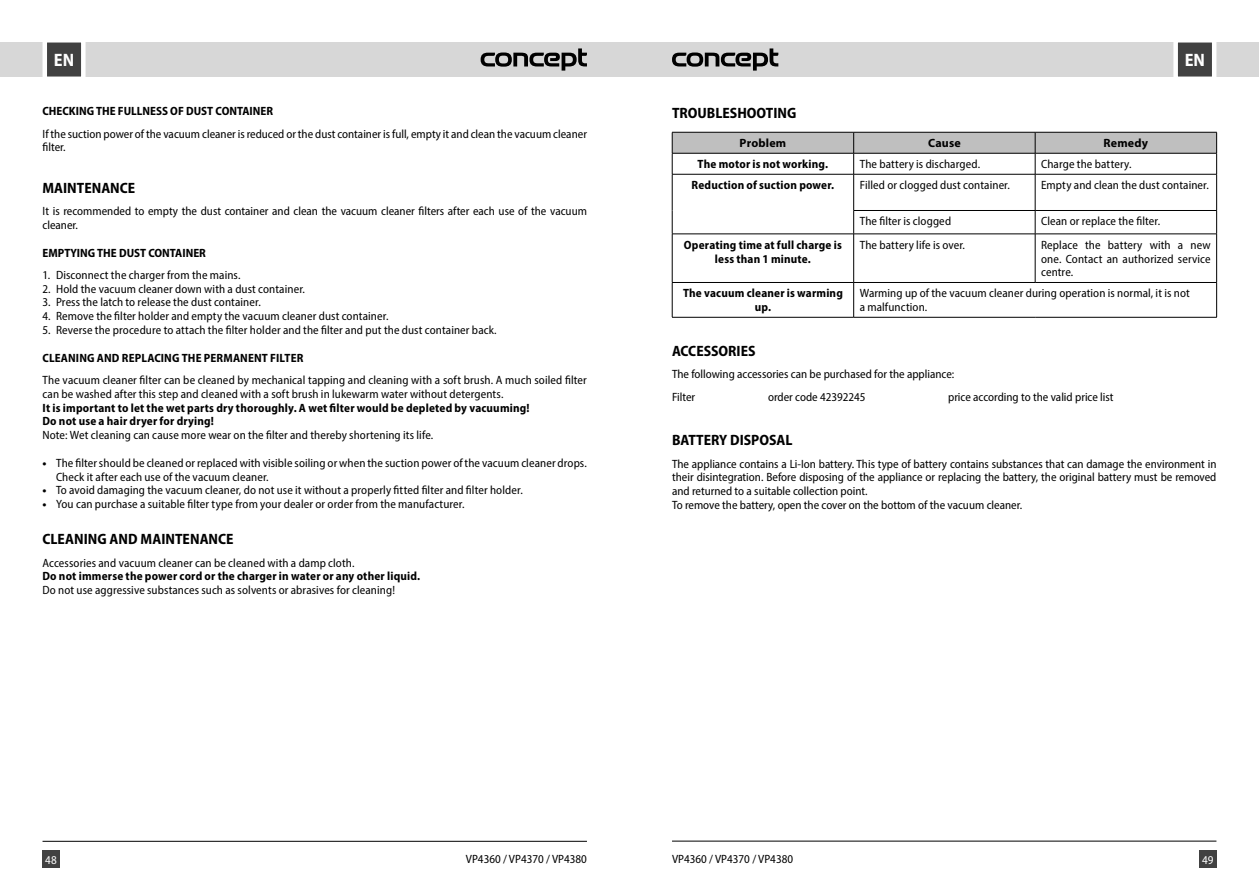
<style>
.page{position:relative;width:1259px;height:893px;background:#fff}
.page>*{position:absolute;margin:0;border:0;box-sizing:border-box;transform-origin:0 0}
.t1{font:700 semi-condensed 18px "Myriad Pro";color:#fff}
.t2{font:700 semi-condensed 15px "Myriad Pro";color:#000}
.t3{font:semi-condensed 12px/13.8px "Myriad Pro";letter-spacing:.005em;color:#000}
.t4{font:700 semi-condensed 12px/13.8px "Myriad Pro";letter-spacing:.015em;color:#000;text-align:center}
.t5{font:700 12px "Myriad Pro";letter-spacing:.015em;color:#000}
.t6{font:semi-condensed 12px "Myriad Pro";color:#fff}
.s1{font-weight:700;font-stretch:normal}
</style>
<div class="page">
<div style="left:629px;top:43px;width:630px;height:34px;background:#d7d7d7"></div>
<div style="left:0;top:43px;width:629px;height:34px;background:#d7d7d7"></div>
<div style="left:43px;top:850px;width:17px;height:17px;background:#414141"></div>
<div style="left:1199px;top:850px;width:17px;height:17px;background:#414141"></div>
<svg style="left:672px;top:48px;width:106px;height:23px"></svg>
<svg style="left:480px;top:48px;width:107px;height:23px"></svg>
<svg style="left:1171px;top:42px;width:47px;height:35px"></svg>
<svg style="left:40px;top:42px;width:48px;height:35px"></svg>
<hr style="left:672px;top:841px;width:544px;height:1px;background:#000">
<hr style="left:43px;top:841px;width:544px;height:1px;background:#000">
<svg style="left:672px;top:132px;width:545px;height:42px"></svg>
<hr style="left:672px;top:174px;width:181px;height:1px;background:#000">
<hr style="left:672px;top:174px;width:1px;height:36px;background:#000">
<hr style="left:853px;top:174px;width:182px;height:1px;background:#000">
<hr style="left:853px;top:174px;width:1px;height:36px;background:#000">
<hr style="left:1035px;top:174px;width:181px;height:1px;background:#000">
<hr style="left:1035px;top:174px;width:1px;height:36px;background:#000">
<hr style="left:1216px;top:174px;width:1px;height:36px;background:#000">
<svg style="left:672px;top:210px;width:1px;height:24px"></svg>
<hr style="left:853px;top:210px;width:182px;height:1px;background:#000">
<svg style="left:853px;top:211px;width:1px;height:23px"></svg>
<hr style="left:1035px;top:210px;width:181px;height:1px;background:#000">
<svg style="left:1035px;top:211px;width:1px;height:23px"></svg>
<svg style="left:1216px;top:211px;width:1px;height:23px"></svg>
<hr style="left:672px;top:234px;width:181px;height:1px;background:#000">
<hr style="left:672px;top:234px;width:1px;height:48px;background:#000">
<hr style="left:853px;top:234px;width:182px;height:1px;background:#000">
<hr style="left:853px;top:234px;width:1px;height:48px;background:#000">
<hr style="left:1035px;top:234px;width:181px;height:1px;background:#000">
<hr style="left:1035px;top:234px;width:1px;height:48px;background:#000">
<hr style="left:1216px;top:234px;width:1px;height:48px;background:#000">
<hr style="left:672px;top:282px;width:181px;height:1px;background:#000">
<hr style="left:672px;top:283px;width:1px;height:34px;background:#000">
<hr style="left:853px;top:282px;width:182px;height:1px;background:#000">
<hr style="left:853px;top:283px;width:1px;height:34px;background:#000">
<hr style="left:1035px;top:282px;width:181px;height:1px;background:#000">
<hr style="left:1216px;top:283px;width:1px;height:34px;background:#000">
<hr style="left:672px;top:317px;width:181px;height:1px;background:#000">
<hr style="left:853px;top:317px;width:182px;height:1px;background:#000">
<hr style="left:1035px;top:317px;width:181px;height:1px;background:#000">
<h1 class="t1" style="left:54px;top:48px;width:22px">EN</h1>
<h1 class="t1" style="left:1184px;top:48px;width:22px">EN</h1>
<p class="t4" style="left:43px;top:104px;width:232px">CHECKING THE FULLNESS OF DUST CONTAINER</p>
<p class="t3" style="left:43px;top:127px;width:546px">If the suction power of the vacuum cleaner is reduced or the dust container is full, empty it and clean the vacuum cleaner filter.</p>
<p class="t2" style="left:43px;top:178px;width:94px">MAINTENANCE</p>
<p class="t3" style="left:43px;top:204px;width:546px">It is recommended to empty the dust container and clean the vacuum cleaner filters after each use of the vacuum cleaner.</p>
<p class="t4" style="left:43px;top:245px;width:165px">EMPTYING THE DUST CONTAINER</p>
<p class="t3" style="left:43px;top:268px;width:199px">1. Disconnect the charger from the mains.</p>
<p class="t3" style="left:43px;top:282px;width:264px">2. Hold the vacuum cleaner down with a dust container.</p>
<p class="t3" style="left:43px;top:295px;width:220px">3. Press the latch to release the dust container.</p>
<p class="t3" style="left:43px;top:309px;width:347px">4. Remove the filter holder and empty the vacuum cleaner dust container.</p>
<p class="t3" style="left:43px;top:323px;width:455px">5. Reverse the procedure to attach the filter holder and the filter and put the dust container back.</p>
<p class="t4" style="left:43px;top:350px;width:262px">CLEANING AND REPLACING THE PERMANENT FILTER</p>
<p class="t3" style="left:43px;top:373px;width:546px">The vacuum cleaner filter can be cleaned by mechanical tapping and cleaning with a soft brush. A much soiled filter can be washed after this step and cleaned with a soft brush in lukewarm water without detergents.</p>
<p class="t4" style="left:43px;top:400px;width:489px;text-align:left">It is important to let the wet parts dry thoroughly. A wet filter would be depleted by vacuuming!<br>Do not use a hair dryer for drying!</p>
<p class="t3" style="left:43px;top:428px;width:392px">Note: Wet cleaning can cause more wear on the filter and thereby shortening its life.</p>
<p class="t3" style="left:56px;top:456px;width:532px;text-indent:-14px"><span class="s1">•</span> The filter should be cleaned or replaced with visible soiling or when the suction power of the vacuum cleaner drops.<br>Check it after each use of the vacuum cleaner.</p>
<p class="t3" style="left:43px;top:483px;width:482px"><span class="s1">•</span> To avoid damaging the vacuum cleaner, do not use it without a properly fitted filter and filter holder.</p>
<p class="t3" style="left:43px;top:497px;width:423px"><span class="s1">•</span> You can purchase a suitable filter type from your dealer or order from the manufacturer.</p>
<p class="t2" style="left:43px;top:530px;width:193px">CLEANING AND MAINTENANCE</p>
<p class="t3" style="left:43px;top:555px;width:313px">Accessories and vacuum cleaner can be cleaned with a damp cloth.</p>
<p class="t4" style="left:43px;top:569px;width:379px">Do not immerse the power cord or the charger in water or any other liquid.</p>
<p class="t3" style="left:43px;top:583px;width:354px">Do not use aggressive substances such as solvents or abrasives for cleaning!</p>
<p class="t2" style="left:672px;top:103px;width:126px">TROUBLESHOOTING</p>
<p class="t5" style="left:739px;top:135px;width:48px">Problem</p>
<p class="t5" style="left:928px;top:135px;width:34px">Cause</p>
<p class="t5" style="left:1103px;top:135px;width:46px">Remedy</p>
<p class="t4" style="left:697px;top:157px;width:132px">The motor is not working.</p>
<p class="t3" style="left:859px;top:157px;width:122px">The battery is discharged.</p>
<p class="t3" style="left:1041px;top:157px;width:92px">Charge the battery.</p>
<p class="t4" style="left:691px;top:178px;width:144px">Reduction of suction power.</p>
<p class="t3" style="left:859px;top:178px;width:152px">Filled or clogged dust container.</p>
<p class="t3" style="left:1041px;top:178px;width:169px">Empty and clean the dust container.</p>
<p class="t3" style="left:859px;top:214px;width:93px">The filter is clogged</p>
<p class="t3" style="left:1041px;top:214px;width:120px">Clean or replace the filter.</p>
<p class="t4" style="left:684px;top:238px;width:159px">Operating time at full charge is less than 1 minute.</p>
<p class="t3" style="left:859px;top:238px;width:107px">The battery life is over.</p>
<p class="t3" style="left:1041px;top:238px;width:171px;text-align:justify">Replace the battery with a new one. Contact an authorized service centre.</p>
<p class="t4" style="left:683px;top:286px;width:161px">The vacuum cleaner is warming up.</p>
<p class="t3" style="left:859px;top:286px;width:331px">Warming up of the vacuum cleaner during operation is normal, it is not a malfunction.</p>
<p class="t2" style="left:672px;top:341px;width:85px">ACCESSORIES</p>
<p class="t3" style="left:672px;top:363px;width:284px;line-height:22.4px">The following accessories can be purchased for the appliance:<br>Filter</p>
<p class="t3" style="left:768px;top:390px;width:99px">order code 42392245</p>
<p class="t3" style="left:948px;top:390px;width:167px">price according to the valid price list</p>
<p class="t2" style="left:672px;top:431px;width:122px">BATTERY DISPOSAL</p>
<p class="t3" style="left:672px;top:456px;width:546px">The appliance contains a Li-Ion battery. This type of battery contains substances that can damage the environment in their disintegration. Before disposing of the appliance or replacing the battery, the original battery must be removed and returned to a suitable collection point.<br>To remove the battery, open the cover on the bottom of the vacuum cleaner.</p>
<p class="t6" style="left:45px;top:852px;width:13px">48</p>
<p class="t3" style="left:466px;top:851px;width:123px">VP4360 / VP4370 / VP4380</p>
<p class="t3" style="left:672px;top:851px;width:123px">VP4360 / VP4370 / VP4380</p>
<p class="t6" style="left:1202px;top:852px;width:13px">49</p>
</div>
